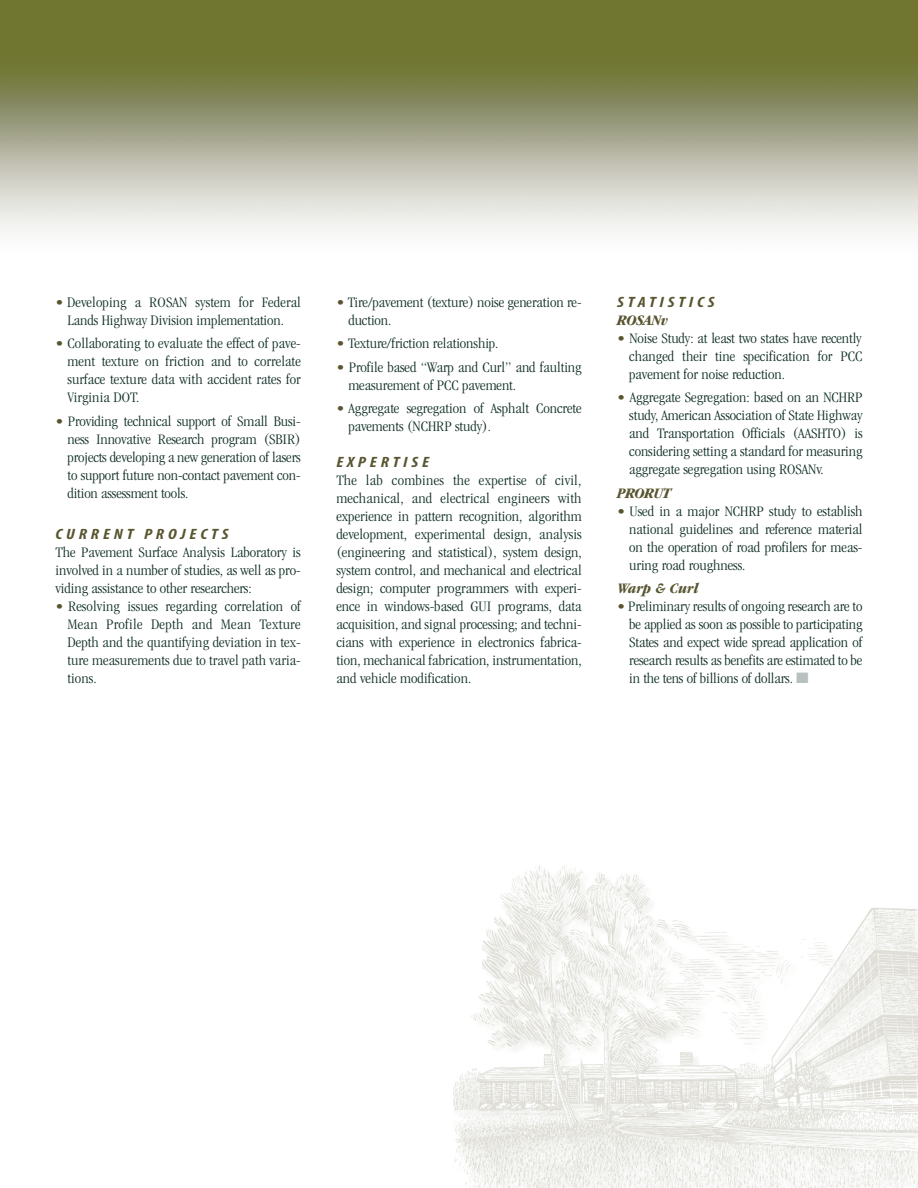
<style>
.page{position:relative;width:918px;height:1188px;background:#fff}
.page>*{position:absolute;margin:0;border:0;box-sizing:border-box;transform-origin:0 0}
.t1{font:300 condensed 15px/18px "Garamond";letter-spacing:-.005em;color:#133129;text-align:justify;scale:1.1 1}
.t2{font:italic 700 condensed 15px "Myriad";letter-spacing:.215em;color:#585530;scale:1.2 1}
.t3{font:italic 700 condensed 15px "Garamond";letter-spacing:-.005em;color:#585530;scale:1.1 1}
.s1{color:#585530}
.s2{color:#b8c1bf}
</style>
<div class="page">
<img style="left:0;top:0;width:918px;height:231px">
<img style="left:453px;top:865px;width:465px;height:323px">
<p class="t1" style="left:56px;top:294px;width:225px;text-align:center"><span class="s1">•</span> Developing a ROSAN system for Federal<br>Lands Highway Division implementation.</p>
<p class="t1" style="left:67px;top:336px;width:214px;text-indent:-12px"><span class="s1">•</span> Collaborating to evaluate the effect of pave&shy;ment texture on friction and to correlate surface texture data with accident rates for Virginia DOT.</p>
<p class="t1" style="left:67px;top:413px;width:214px;text-indent:-12px"><span class="s1">•</span> Providing technical support of Small Busi&shy;ness Innovative Research program (SBIR) projects developing a new generation of lasers to support future non-contact pavement con&shy;dition assessment tools.</p>
<p class="t2" style="left:56px;top:528px;width:146px">CURRENT PROJECTS</p>
<p class="t1" style="left:56px;top:544px;width:224px">The Pavement Surface Analysis Laboratory is involved in a number of studies, as well as pro&shy;viding assistance to other researchers:</p>
<p class="t1" style="left:67px;top:598px;width:214px;text-indent:-12px"><span class="s1">•</span> Resolving issues regarding correlation of Mean Profile Depth and Mean Texture Depth and the quantifying deviation in tex&shy;ture measurements due to travel path varia&shy;tions.</p>
<p class="t1" style="left:348px;top:294px;width:214px;text-indent:-12px"><span class="s1">•</span> Tire/pavement (texture) noise generation re&shy;duction.</p>
<p class="t1" style="left:336px;top:336px;width:149px"><span class="s1">•</span> Texture/friction relationship.</p>
<p class="t1" style="left:348px;top:359px;width:214px;text-indent:-12px"><span class="s1">•</span> Profile based “Warp and Curl” and faulting measurement of PCC pavement.</p>
<p class="t1" style="left:348px;top:400px;width:214px;text-indent:-12px"><span class="s1">•</span> Aggregate segregation of Asphalt Concrete pavements (NCHRP study).</p>
<p class="t2" style="left:336px;top:456px;width:79px">EXPERTISE</p>
<p class="t1" style="left:336px;top:472px;width:225px">The lab combines the expertise of civil, mechanical, and electrical engineers with experience in pattern recognition, algorithm development, experimental design, analysis (engineering and statistical), system design, system control, and mechanical and electrical design; computer programmers with experi&shy;ence in windows-based GUI programs, data acquisition, and signal processing; and techni&shy;cians with experience in electronics fabrica&shy;tion, mechanical fabrication, instrumentation, and vehicle modification.</p>
<p class="t2" style="left:617px;top:296px;width:83px">STATISTICS</p>
<p class="t3" style="left:617px;top:314px;width:48px">ROSANv</p>
<p class="t1" style="left:629px;top:330px;width:213px;text-indent:-12px"><span class="s1">•</span> Noise Study: at least two states have recently changed their tine specification for PCC pavement for noise reduction.</p>
<p class="t1" style="left:629px;top:390px;width:214px;text-indent:-12px"><span class="s1">•</span> Aggregate Segregation: based on an NCHRP study, American Association of State Highway and Transportation Officials (AASHTO) is considering setting a standard for measuring aggregate segregation using ROSANv.</p>
<p class="t3" style="left:617px;top:487px;width:50px">PRORUT</p>
<p class="t1" style="left:629px;top:503px;width:214px;text-indent:-12px"><span class="s1">•</span> Used in a major NCHRP study to establish national guidelines and reference material on the operation of road profilers for meas&shy;uring road roughness.</p>
<p class="t3" style="left:617px;top:582px;width:76px">Warp &amp; Curl</p>
<p class="t1" style="left:629px;top:598px;width:214px;text-indent:-12px"><span class="s1">•</span> Preliminary results of ongoing research are to be applied as soon as possible to participating States and expect wide spread application of research results as benefits are estimated to be in the tens of billions of dollars. <span class="s2">■</span></p>
</div>
